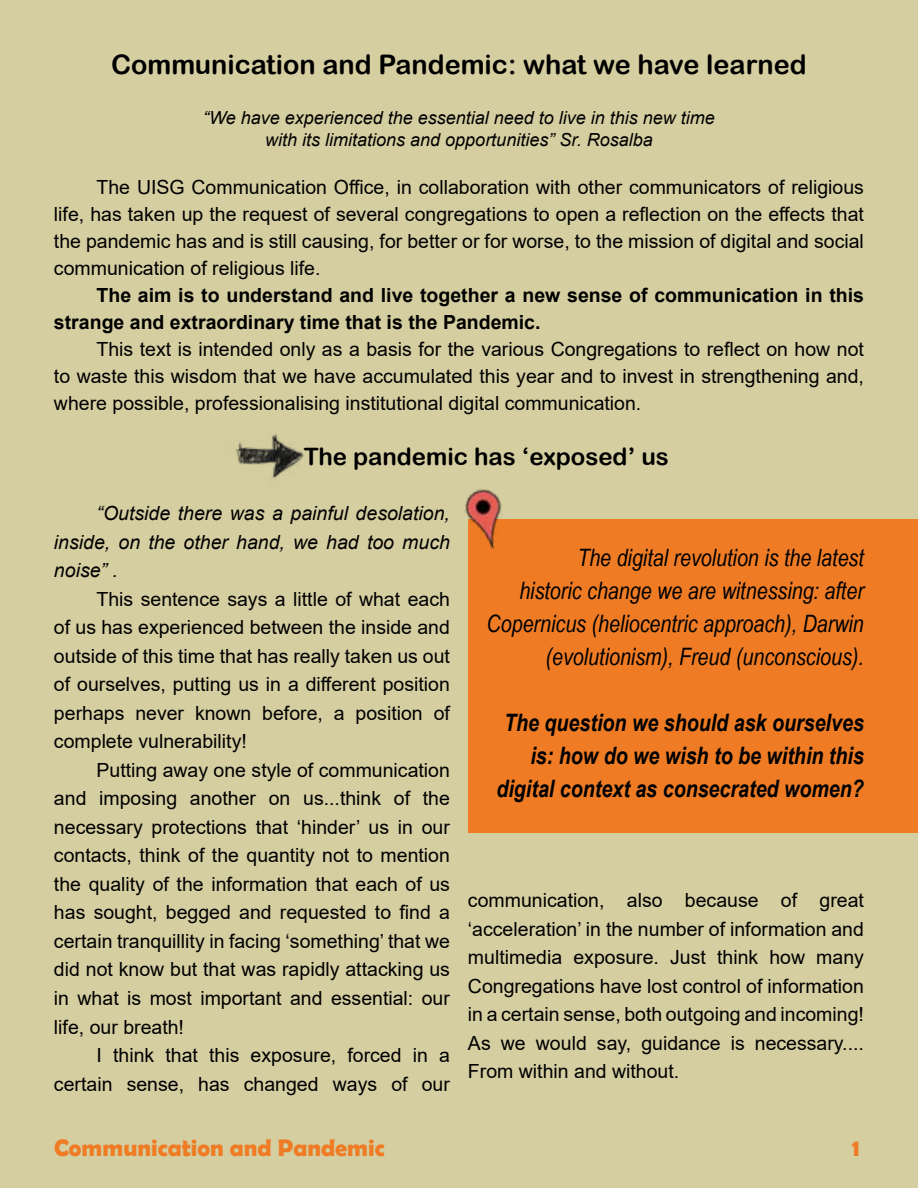
<style>
.page{position:relative;width:918px;height:1188px;background:#d5cea1}
.page>*{position:absolute;margin:0;border:0;box-sizing:border-box;transform-origin:0 0}
.t1{font:27px "Arial Rounded MT Bold";color:#000}
.t2{font:italic 24px/33px "Arial Narrow";color:#000;text-align:right}
.t3{font:italic 700 24px/33px "Arial Narrow";color:#000;text-align:right}
.t4{font:700 24px "Berlin Sans FB Demi";color:#ef7c25}
.t5{font:24px "Arial Rounded MT Bold";color:#000}
.t6{font:19.5px/28.5px "Arial";color:#000;text-align:justify}
.t7{font:700 19.5px/27px "Arial";color:#000}
.t8{font:italic 19.5px/28.5px "Arial";color:#000;text-align:justify}
.t9{font:italic 18px/21.6px "Arial";color:#000;text-align:center}
</style>
<div class="page">
<div style="left:468px;top:520px;width:450px;height:313px;background:#ef7c25"></div>
<img style="left:465px;top:489px;width:59px;height:61px">
<img style="left:235px;top:434px;width:69px;height:47px">
<h1 class="t1" style="left:111px;top:48px;width:697px">Communication and Pandemic: what we have learned</h1>
<p class="t9" style="left:203px;top:107px;width:513px">“We have experienced the essential need to live in this new time with its limitations and opportunities” Sr. Rosalba</p>
<p class="t6" style="left:54px;top:174px;width:812px;line-height:27px;text-indent:43px">The UISG Communication Office, in collaboration with other communicators of religious life, has taken up the request of several congregations to open a reflection on the effects that the pandemic has and is still causing, for better or for worse, to the mission of digital and social communication of religious life.</p>
<p class="t7" style="left:54px;top:282px;width:812px;text-indent:43px">The aim is to understand and live together a new sense of communication in this strange and extraordinary time that is the Pandemic.</p>
<p class="t6" style="left:54px;top:336px;width:812px;line-height:27px;text-indent:43px">This text is intended only as a basis for the various Congregations to reflect on how not to waste this wisdom that we have accumulated this year and to invest in strengthening and, where possible, professionalising institutional digital communication.</p>
<p class="t5" style="left:304px;top:442px;width:367px">The pandemic has ‘exposed’ us</p>
<p class="t8" style="left:54px;top:500px;width:397px;text-indent:43px">“Outside there was a painful desolation, inside, on the other hand, we had too much noise” .</p>
<p class="t6" style="left:54px;top:585px;width:397px;text-indent:43px">This sentence says a little of what each of us has experienced between the inside and outside of this time that has really taken us out of ourselves, putting us in a different position perhaps never known before, a position of complete vulnerability!</p>
<p class="t6" style="left:54px;top:756px;width:397px;text-indent:43px">Putting away one style of communication and imposing another on us...think of the necessary protections that ‘hinder’ us in our contacts, think of the quantity not to mention the quality of the information that each of us has sought, begged and requested to find a certain tranquillity in facing ‘something’ that we did not know but that was rapidly attacking us in what is most important and essential: our life, our breath!</p>
<p class="t6" style="left:54px;top:1041px;width:398px;text-align:right">I think that this exposure, forced in a certain sense, has changed ways of our</p>
<p class="t2" style="left:487px;top:541px;width:379px">The digital revolution is the latest<br>historic change we are witnessing: after Copernicus (heliocentric approach), Darwin (evolutionism), Freud (unconscious).</p>
<p class="t3" style="left:496px;top:705px;width:369px">The question we should ask ourselves is: how do we wish to be within this digital context as consecrated women?</p>
<p class="t6" style="left:468px;top:886px;width:397px">communication, also because of great ‘acceleration’ in the number of information and multimedia exposure. Just think how many Congregations have lost control of information in a certain sense, both outgoing and incoming!<br>As we would say, guidance is necessary....<br>From within and without.</p>
<p class="t4" style="left:54px;top:1134px;width:332px">Communication and Pandemic</p>
<p class="t4" style="left:852px;top:1134px;width:9px">1</p>
</div>
